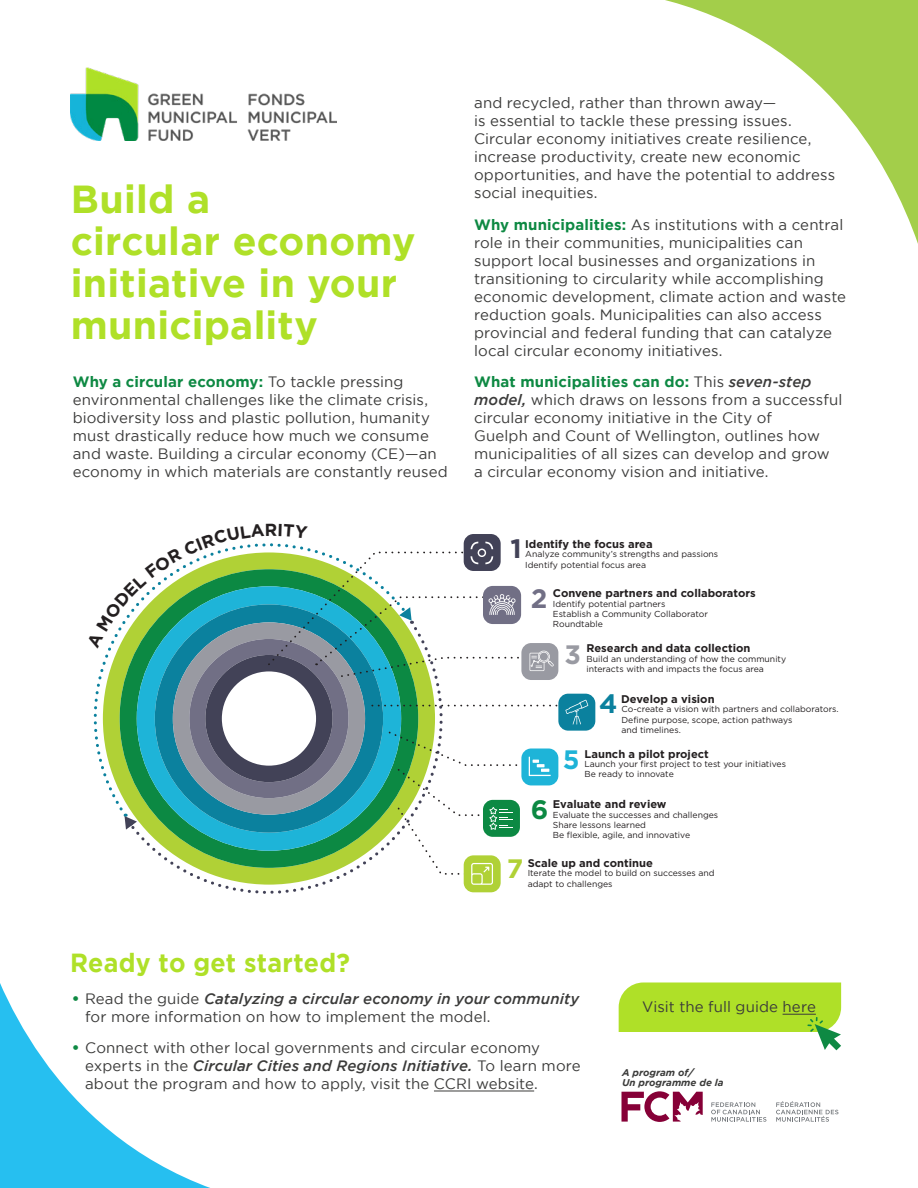
<style>
.page{position:relative;width:918px;height:1188px;background:#fff}
.page>*{position:absolute;margin:0;border:0;box-sizing:border-box;transform-origin:0 0}
.Chapter_Title{font:700 39px/42px "Gotham";letter-spacing:.005em;color:#afe028}
.t1{font:700 26.7px "Gotham";color:#424257}
.t2{font:700 26.7px "Gotham";color:#716f85}
.t3{font:700 26.7px "Gotham";color:#999aa2}
.t4{font:700 26.7px "Gotham";color:#0b819e}
.t5{font:700 26.7px "Gotham";color:#1eb3d7}
.t6{font:700 26.7px "Gotham";color:#0c8943}
.t7{font:700 26.7px "Gotham";color:#b0d136}
.Chapter_Title-2{font:700 26.1px "Gotham";letter-spacing:.01em;color:#afe028;scale:.95 1}
.Body{font:15px/18px "Gotham";letter-spacing:.005em;color:#3b3b3a}
.t8{font:700 11.1px "Gotham";color:#231f20}
.t9{font:italic 700 9.75px/9.8px "Gotham";color:#3b3b3a}
.t10{font:8.7px/10.4px "Gotham";color:#231f20}
.s1{font-weight:700;color:#0e8943}
.s2{font-weight:500;font-style:italic}
.s3{font-family:"Gibson";font-weight:500;color:#0e8943}
</style>
<div class="page">
<div style="left:558px;top:694px;width:37px;height:37px;background:#0b819e;border-radius:10px"></div>
<div style="left:464px;top:855px;width:37px;height:37px;background:#b0d136;border-radius:10px"></div>
<hr style="left:434px;top:1091px;width:100px;height:1px;background:#3b3b3a">
<img style="left:70px;top:67px;width:267px;height:74px">
<svg style="left:619px;top:982px;width:222px;height:68px"></svg>
<svg style="left:0;top:983px;width:210px;height:205px"></svg>
<svg style="left:665px;top:0;width:253px;height:244px"></svg>
<svg style="left:622px;top:1091px;width:81px;height:31px"></svg>
<svg style="left:711px;top:1102px;width:55px;height:20px"></svg>
<svg style="left:776px;top:1101px;width:62px;height:21px"></svg>
<svg style="left:93px;top:534px;width:495px;height:351px"></svg>
<p class="Chapter_Title" style="left:71px;top:177px;width:141px">Build a</p>
<p class="Chapter_Title" style="left:71px;top:219px;width:346px">circular economy</p>
<p class="Chapter_Title" style="left:71px;top:261px;width:328px">initiative in your municipality</p>
<p class="Body" style="left:73px;top:372px;width:376px"><span class="s1">Why a circular economy:</span> To tackle pressing environmental challenges like the climate crisis, biodiversity loss and plastic pollution, humanity must drastically reduce how much we consume and waste. Building a circular economy (CE)—an economy in which materials are constantly reused</p>
<p class="Chapter_Title-2" style="left:70px;top:948px;width:296px">Ready to get started?</p>
<p class="Body" style="left:474px;top:93px;width:363px">and recycled, rather than thrown away—<br>is essential to tackle these pressing issues.<br>Circular economy initiatives create resilience, increase productivity, create new economic opportunities, and have the potential to address social inequities.</p>
<p class="Body" style="left:474px;top:215px;width:373px"><span class="s1">Why municipalities:</span> As institutions with a central role in their communities, municipalities can support local businesses and organizations in transitioning to circularity while accomplishing economic development, climate action and waste reduction goals. Municipalities can also access provincial and federal funding that can catalyze local circular economy initiatives.</p>
<p class="Body" style="left:474px;top:372px;width:370px"><span class="s1">What municipalities can do:</span> This <span class="s2">seven-step model,</span> which draws on lessons from a successful circular economy initiative in the City of<br>Guelph and Count of Wellington, outlines how municipalities of all sizes can develop and grow<br>a circular economy vision and initiative.</p>
<p class="t8" style="left:525px;top:537px;width:129px">Identify the focus area</p>
<p class="t10" style="left:525px;top:549px;width:195px">Analyze community’s strengths and passions<br>Identify potential focus area</p>
<p class="t8" style="left:553px;top:587px;width:204px">Convene partners and collaborators</p>
<p class="t10" style="left:553px;top:598px;width:157px">Identify potential partners<br>Establish a Community Collaborator<br>Roundtable</p>
<p class="t8" style="left:587px;top:642px;width:165px">Research and data collection</p>
<p class="t10" style="left:587px;top:653px;width:201px">Build an understanding of how the community interacts with and impacts the focus area</p>
<p class="t8" style="left:621px;top:692px;width:95px">Develop a vision</p>
<p class="t10" style="left:621px;top:704px;width:219px">Co-create a vision with partners and collaborators.<br>Define purpose, scope, action pathways<br>and timelines.</p>
<p class="t8" style="left:585px;top:747px;width:126px">Launch a pilot project</p>
<p class="t10" style="left:585px;top:759px;width:203px">Launch your first project to test your initiatives<br>Be ready to innovate</p>
<p class="t8" style="left:553px;top:798px;width:115px">Evaluate and review</p>
<p class="t10" style="left:553px;top:809px;width:167px">Evaluate the successes and challenges<br>Share lessons learned<br>Be flexible, agile, and innovative</p>
<p class="t8" style="left:528px;top:857px;width:127px">Scale up and continue</p>
<p class="t10" style="left:528px;top:868px;width:188px">Iterate the model to build on successes and adapt to challenges</p>
<p class="t1" style="left:510px;top:534px;width:13px">1</p>
<p class="t2" style="left:531px;top:584px;width:18px">2</p>
<p class="t3" style="left:565px;top:639px;width:18px">3</p>
<p class="t4" style="left:599px;top:688px;width:20px">4</p>
<p class="t5" style="left:563px;top:744px;width:18px">5</p>
<p class="t6" style="left:531px;top:795px;width:19px">6</p>
<p class="t7" style="left:507px;top:853px;width:18px">7</p>
<p class="Body" style="left:85px;top:989px;width:496px;text-indent:-14px"><span class="s3">•</span> Read the guide <span class="s2">Catalyzing a circular economy in your community </span>for more information on how to implement the model.</p>
<p class="Body" style="left:85px;top:1038px;width:497px;text-indent:-14px"><span class="s3">•</span> Connect with other local governments and circular economy experts in the <span class="s2">Circular Cities and Regions Initiative.</span> To learn more about the program and how to apply, visit the CCRI website.</p>
<p class="Body" style="left:642px;top:998px;width:175px">Visit the full guide here</p>
<p class="t9" style="left:622px;top:1067px;width:103px">A program of/<br>Un programme de la</p>
</div>
